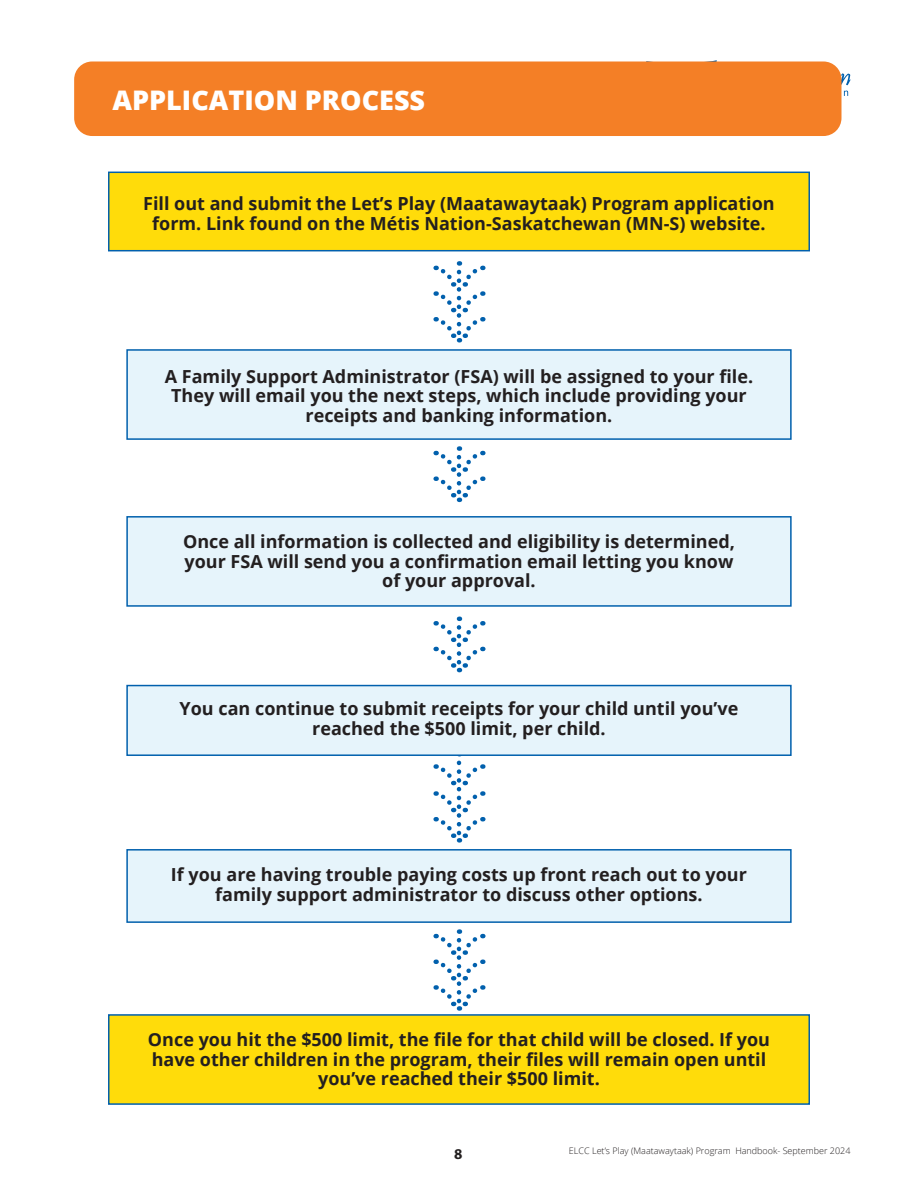
<style>
.page{position:relative;width:918px;height:1188px;background:#fff}
.page>*{position:absolute;margin:0;border:0;box-sizing:border-box;transform-origin:0 0}
.t1{font:800 27px "Open Sans";color:#fff}
.t2{font:700 18px/19.5px "Open Sans";color:#231f20;text-align:center}
.t3{font:15px "Myriad Variable Concept";color:#231f20}
.t4{font:300 9px "Open Sans";color:#231f20}
</style>
<div class="page">
<svg style="left:646px;top:60px;width:204px;height:44px"></svg>
<div style="left:74px;top:62px;width:767px;height:74px;background:#f47f26;border-radius:18px"></div>
<div style="left:108px;top:172px;width:702px;height:79px;background:#ffdc0a;border:2px solid #0160ad"></div>
<div style="left:126px;top:516px;width:666px;height:91px;background:#e6f4fb;border:2px solid #0160ad"></div>
<div style="left:126px;top:349px;width:666px;height:91px;background:#e6f4fb;border:2px solid #0160ad"></div>
<div style="left:126px;top:685px;width:666px;height:71px;background:#e6f4fb;border:2px solid #0160ad"></div>
<div style="left:126px;top:849px;width:666px;height:74px;background:#e6f4fb;border:2px solid #0160ad"></div>
<div style="left:108px;top:1014px;width:702px;height:91px;background:#ffdc0a;border:2px solid #0160ad"></div>
<svg style="left:434px;top:446px;width:50px;height:56px"></svg>
<svg style="left:434px;top:617px;width:50px;height:55px"></svg>
<svg style="left:434px;top:929px;width:50px;height:82px"></svg>
<svg style="left:434px;top:261px;width:50px;height:81px"></svg>
<svg style="left:434px;top:762px;width:50px;height:81px"></svg>
<h1 class="t1" style="left:112px;top:79px;width:314px">APPLICATION PROCESS</h1>
<p class="t2" style="left:143px;top:193px;width:633px">Fill out and submit the Let’s Play (Maatawaytaak) Program application form. Link found on the Métis Nation-Saskatchewan (MN-S) website.</p>
<p class="t2" style="left:165px;top:366px;width:590px">A Family Support Administrator (FSA) will be assigned to your file.<br>They will email you the next steps, which include providing your receipts and banking information.</p>
<p class="t2" style="left:183px;top:531px;width:553px">Once all information is collected and eligibility is determined, your FSA will send you a confirmation email letting you know of your approval.</p>
<p class="t2" style="left:180px;top:699px;width:560px">You can continue to submit receipts for your child until you’ve reached the $500 limit, per child.</p>
<p class="t2" style="left:171px;top:864px;width:577px">If you are having trouble paying costs up front reach out to your family support administrator to discuss other options.</p>
<p class="t2" style="left:148px;top:1029px;width:624px">Once you hit the $500 limit, the file for that child will be closed. If you have other children in the program, their files will remain open until you’ve reached their $500 limit.</p>
<p class="t3" style="left:454px;top:1145px;width:10px">8</p>
<p class="t4" style="left:569px;top:1145px;width:283px">ELCC Let’s Play (Maatawaytaak) Program Handbook- September 2024</p>
</div>
